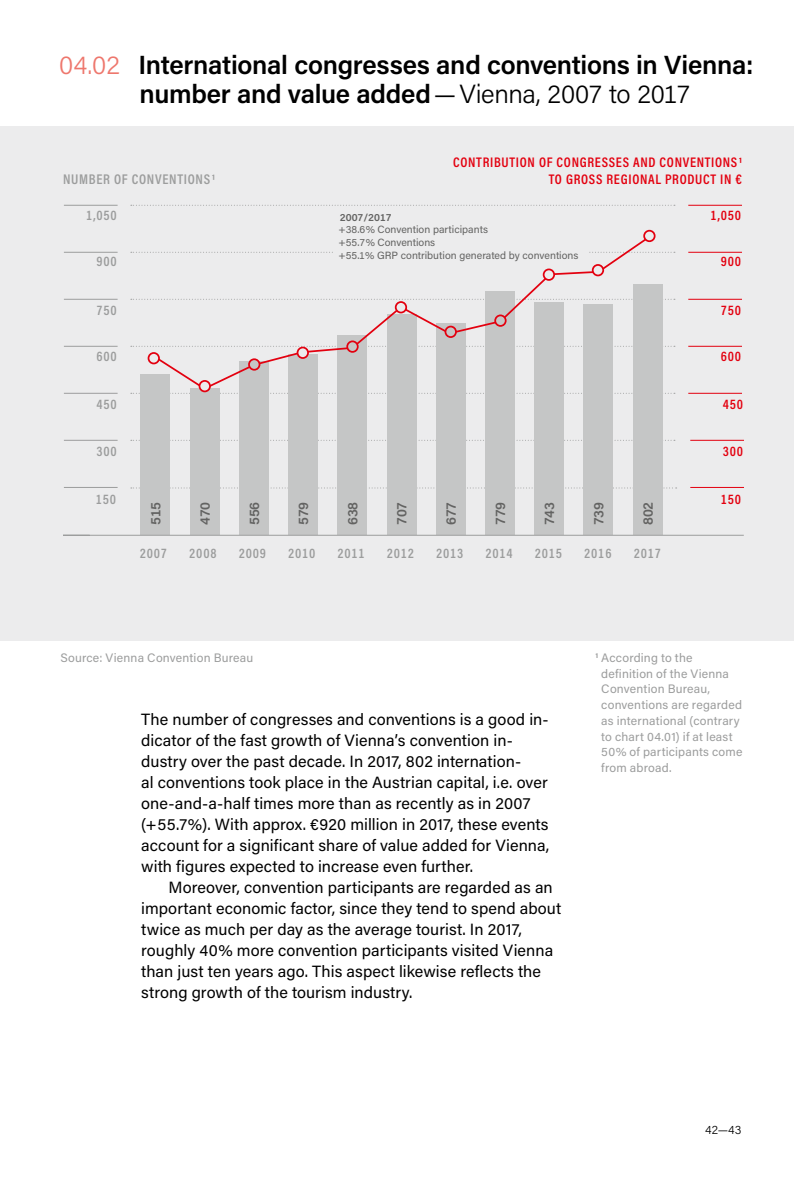
<style>
.page{position:relative;width:794px;height:1191px;background:#fff}
.page>*{position:absolute;margin:0;border:0;box-sizing:border-box;transform-origin:0 0}
.t1{font:600 26.25px/29.8px "Acumin Pro";letter-spacing:-.01em;color:#000}
.t2{font:16.28px "Acumin Pro";letter-spacing:.005em;color:#000}
.t3{font:600 14.17px "Acumin Pro Cond";letter-spacing:.05em;color:#9c9d9d}
.t4{font:600 14px "Acumin Pro Cond";letter-spacing:.05em;color:#e3000f}
.t5{font:600 14px "Acumin Pro Cond";letter-spacing:.05em;color:#9c9d9d}
.t6{font:600 14px "Acumin Pro";color:#636362}
.t7{font:12.25px/15.8px "Acumin Pro";letter-spacing:.015em;color:#9c9d9d}
.t8{font:300 12.25px "Acumin Pro";color:#000}
.t9{font:10.5px/12.6px "Acumin Pro";color:#636362}
.t10{font:600 10.5px "Acumin Pro";color:#636362}
.s1{font-weight:300;color:#ee776d}
.s2{font-weight:300}
</style>
<div class="page">
<div style="left:0;top:126px;width:794px;height:514px;background:#ececed"></div>
<hr style="left:688px;top:205px;width:54px;height:1px;background:#e3000f">
<hr style="left:64px;top:205px;width:54px;height:1px;background:#9c9d9d">
<svg style="left:131px;top:205px;width:544px;height:1px"></svg>
<svg style="left:131px;top:487px;width:545px;height:1px"></svg>
<svg style="left:131px;top:440px;width:544px;height:1px"></svg>
<svg style="left:131px;top:393px;width:544px;height:1px"></svg>
<svg style="left:131px;top:346px;width:544px;height:1px"></svg>
<svg style="left:131px;top:299px;width:544px;height:1px"></svg>
<svg style="left:131px;top:252px;width:544px;height:1px"></svg>
<div style="left:141px;top:374px;width:29px;height:161px;background:#c5c6c6"></div>
<div style="left:190px;top:388px;width:29px;height:147px;background:#c5c6c6"></div>
<div style="left:239px;top:361px;width:30px;height:174px;background:#c5c6c6"></div>
<div style="left:288px;top:354px;width:30px;height:181px;background:#c5c6c6"></div>
<div style="left:337px;top:335px;width:30px;height:200px;background:#c5c6c6"></div>
<div style="left:386px;top:314px;width:30px;height:221px;background:#c5c6c6"></div>
<div style="left:436px;top:323px;width:29px;height:212px;background:#c5c6c6"></div>
<div style="left:485px;top:291px;width:30px;height:244px;background:#c5c6c6"></div>
<div style="left:534px;top:303px;width:30px;height:232px;background:#c5c6c6"></div>
<div style="left:632px;top:284px;width:30px;height:251px;background:#c5c6c6"></div>
<div style="left:583px;top:304px;width:30px;height:231px;background:#c5c6c6"></div>
<hr style="left:63px;top:535px;width:681px;height:1px;background:#9c9d9d">
<hr style="left:64px;top:393px;width:54px;height:1px;background:#9c9d9d">
<hr style="left:64px;top:346px;width:54px;height:1px;background:#9c9d9d">
<hr style="left:64px;top:299px;width:54px;height:1px;background:#9c9d9d">
<hr style="left:64px;top:252px;width:54px;height:1px;background:#9c9d9d">
<hr style="left:688px;top:393px;width:54px;height:1px;background:#e3000f">
<hr style="left:688px;top:346px;width:54px;height:1px;background:#e3000f">
<hr style="left:688px;top:299px;width:54px;height:1px;background:#e3000f">
<hr style="left:688px;top:252px;width:54px;height:1px;background:#e3000f">
<hr style="left:64px;top:440px;width:54px;height:1px;background:#9c9d9d">
<hr style="left:690px;top:440px;width:54px;height:1px;background:#e3000f">
<hr style="left:64px;top:487px;width:54px;height:1px;background:#9c9d9d">
<hr style="left:690px;top:487px;width:54px;height:1px;background:#e3000f">
<svg style="left:151px;top:238px;width:501px;height:153px"></svg>
<div style="left:148px;top:353px;width:11px;height:10px;background:#ececed;border-radius:50%"></div>
<div style="left:148px;top:352px;width:12px;height:12px;border:2px solid #e3000f;border-radius:50%"></div>
<div style="left:199px;top:381px;width:11px;height:10px;background:#ececed;border-radius:50%"></div>
<div style="left:199px;top:380px;width:12px;height:12px;border:2px solid #e3000f;border-radius:50%"></div>
<div style="left:249px;top:359px;width:10px;height:11px;background:#c5c6c6;border-radius:50%"></div>
<div style="left:248px;top:358px;width:12px;height:12px;border:2px solid #e3000f;border-radius:50%"></div>
<div style="left:297px;top:347px;width:11px;height:11px;background:#ececed;border-radius:50%"></div>
<div style="left:297px;top:347px;width:12px;height:12px;border:2px solid #e3000f;border-radius:50%"></div>
<div style="left:347px;top:341px;width:11px;height:11px;background:#c5c6c6;border-radius:50%"></div>
<div style="left:346px;top:340px;width:13px;height:13px;border:2px solid #e3000f;border-radius:50%"></div>
<div style="left:396px;top:302px;width:10px;height:10px;background:#ececed;border-radius:50%"></div>
<div style="left:395px;top:301px;width:12px;height:12px;border:2px solid #e3000f;border-radius:50%"></div>
<div style="left:445px;top:326px;width:11px;height:11px;background:#c5c6c6;border-radius:50%"></div>
<div style="left:444px;top:326px;width:13px;height:12px;border:2px solid #e3000f;border-radius:50%"></div>
<div style="left:495px;top:315px;width:11px;height:11px;background:#c5c6c6;border-radius:50%"></div>
<div style="left:494px;top:314px;width:12px;height:13px;border:2px solid #e3000f;border-radius:50%"></div>
<div style="left:543px;top:269px;width:11px;height:11px;background:#ececed;border-radius:50%"></div>
<div style="left:543px;top:268px;width:12px;height:13px;border:2px solid #e3000f;border-radius:50%"></div>
<div style="left:593px;top:265px;width:10px;height:10px;background:#ececed;border-radius:50%"></div>
<div style="left:592px;top:264px;width:12px;height:12px;border:2px solid #e3000f;border-radius:50%"></div>
<div style="left:644px;top:231px;width:10px;height:10px;background:#ececed;border-radius:50%"></div>
<div style="left:643px;top:230px;width:12px;height:12px;border:2px solid #e3000f;border-radius:50%"></div>
<h3 class="t1" style="left:139px;top:48px;width:615px;text-indent:-80px"><span class="s1">04.02</span> International congresses and conventions in Vienna: number and value added <span class="s2">—Vienna, 2007 to 2017</span></h3>
<p class="t4" style="left:453px;top:153px;width:290px">CONTRIBUTION OF CONGRESSES AND CONVENTIONS 1</p>
<p class="t3" style="left:63px;top:170px;width:154px">NUMBER OF CONVENTIONS 1</p>
<p class="t4" style="left:549px;top:170px;width:195px">TO GROSS REGIONAL PRODUCT IN €</p>
<p class="t5" style="left:86px;top:206px;width:32px">1,050</p>
<p class="t10" style="left:340px;top:210px;width:53px">2007/2017</p>
<p class="t4" style="left:710px;top:206px;width:32px">1,050</p>
<p class="t9" style="left:338px;top:223px;width:241px">+38.6% Convention participants<br>+55.7% Conventions<br>+55.1% GRP contribution generated by conventions</p>
<p class="t9" style="left:399px;top:223px;width:162px">+38,6% KongressteilnehmerInnen,</p>
<p class="t9" style="left:399px;top:248px;width:174px">+55,1% BIP-B itrag durch Kongresse</p>
<p class="t5" style="left:96px;top:252px;width:22px">900</p>
<p class="t4" style="left:721px;top:252px;width:22px">900</p>
<p class="t5" style="left:96px;top:301px;width:22px">750</p>
<p class="t4" style="left:721px;top:301px;width:22px">750</p>
<p class="t5" style="left:96px;top:347px;width:22px">600</p>
<p class="t4" style="left:721px;top:347px;width:22px">600</p>
<p class="t5" style="left:96px;top:394px;width:22px">450</p>
<p class="t4" style="left:723px;top:394px;width:22px">450</p>
<p class="t5" style="left:96px;top:442px;width:22px">300</p>
<p class="t4" style="left:723px;top:442px;width:22px">300</p>
<p class="t5" style="left:96px;top:490px;width:22px">150</p>
<p class="t4" style="left:721px;top:490px;width:22px">150</p>
<p class="t6" style="left:146px;top:525px;width:25px;rotate:-90deg">515</p>
<p class="t6" style="left:195px;top:525px;width:25px;rotate:-90deg">470</p>
<p class="t6" style="left:244px;top:525px;width:25px;rotate:-90deg">556</p>
<p class="t6" style="left:293px;top:525px;width:25px;rotate:-90deg">579</p>
<p class="t6" style="left:343px;top:525px;width:25px;rotate:-90deg">638</p>
<p class="t6" style="left:392px;top:525px;width:25px;rotate:-90deg">707</p>
<p class="t6" style="left:441px;top:525px;width:25px;rotate:-90deg">677</p>
<p class="t6" style="left:490px;top:525px;width:25px;rotate:-90deg">779</p>
<p class="t6" style="left:539px;top:525px;width:25px;rotate:-90deg">743</p>
<p class="t6" style="left:589px;top:525px;width:25px;rotate:-90deg">739</p>
<p class="t6" style="left:638px;top:525px;width:25px;rotate:-90deg">802</p>
<p class="t5" style="left:140px;top:543px;width:29px">2007</p>
<p class="t5" style="left:189px;top:543px;width:29px">2008</p>
<p class="t5" style="left:239px;top:543px;width:29px">2009</p>
<p class="t5" style="left:288px;top:543px;width:29px">2010</p>
<p class="t5" style="left:337px;top:543px;width:29px">2011</p>
<p class="t5" style="left:387px;top:543px;width:29px">2012</p>
<p class="t5" style="left:436px;top:543px;width:29px">2013</p>
<p class="t5" style="left:485px;top:543px;width:29px">2014</p>
<p class="t5" style="left:535px;top:543px;width:29px">2015</p>
<p class="t5" style="left:584px;top:543px;width:29px">2016</p>
<p class="t5" style="left:633px;top:543px;width:29px">2017</p>
<p class="t7" style="left:60px;top:649px;width:194px">Source: Vienna Convention Bureau</p>
<p class="t2" style="left:141px;top:708px;width:409px">The number of congresses and conventions is a good in-</p>
<p class="t2" style="left:141px;top:729px;width:373px">dicator of the fast growth of Vienna’s convention in-</p>
<p class="t2" style="left:141px;top:750px;width:382px">dustry over the past decade. In 2017, 802 internation-</p>
<p class="t2" style="left:141px;top:771px;width:408px">al conventions took place in the Austrian capital, i.e. over</p>
<p class="t2" style="left:141px;top:792px;width:391px">one-and-a-half times more than as recently as in 2007</p>
<p class="t2" style="left:141px;top:813px;width:409px">(+55.7%). With approx. €920 million in 2017, these events</p>
<p class="t2" style="left:141px;top:834px;width:410px">account for a significant share of value added for Vienna,</p>
<p class="t2" style="left:141px;top:855px;width:333px">with figures expected to increase even further.</p>
<p class="t2" style="left:168px;top:876px;width:386px">Moreover, convention participants are regarded as an</p>
<p class="t2" style="left:141px;top:897px;width:421px">important economic factor, since they tend to spend about</p>
<p class="t2" style="left:141px;top:918px;width:382px">twice as much per day as the average tourist. In 2017,</p>
<p class="t2" style="left:141px;top:939px;width:413px">roughly 40% more convention participants visited Vienna</p>
<p class="t2" style="left:141px;top:959px;width:401px">than just ten years ago. This aspect likewise reflects the</p>
<p class="t2" style="left:141px;top:980px;width:273px">strong growth of the tourism industry.</p>
<p class="t7" style="left:601px;top:649px;width:143px;text-indent:-6px"><sup>1</sup> According to the definition of the Vienna<br>Convention Bureau, conventions are regarded as international (contrary to chart 04.01) if at least<br>50% of participants come from abroad.</p>
<p class="t8" style="left:705px;top:1121px;width:38px">42—43</p>
</div>
